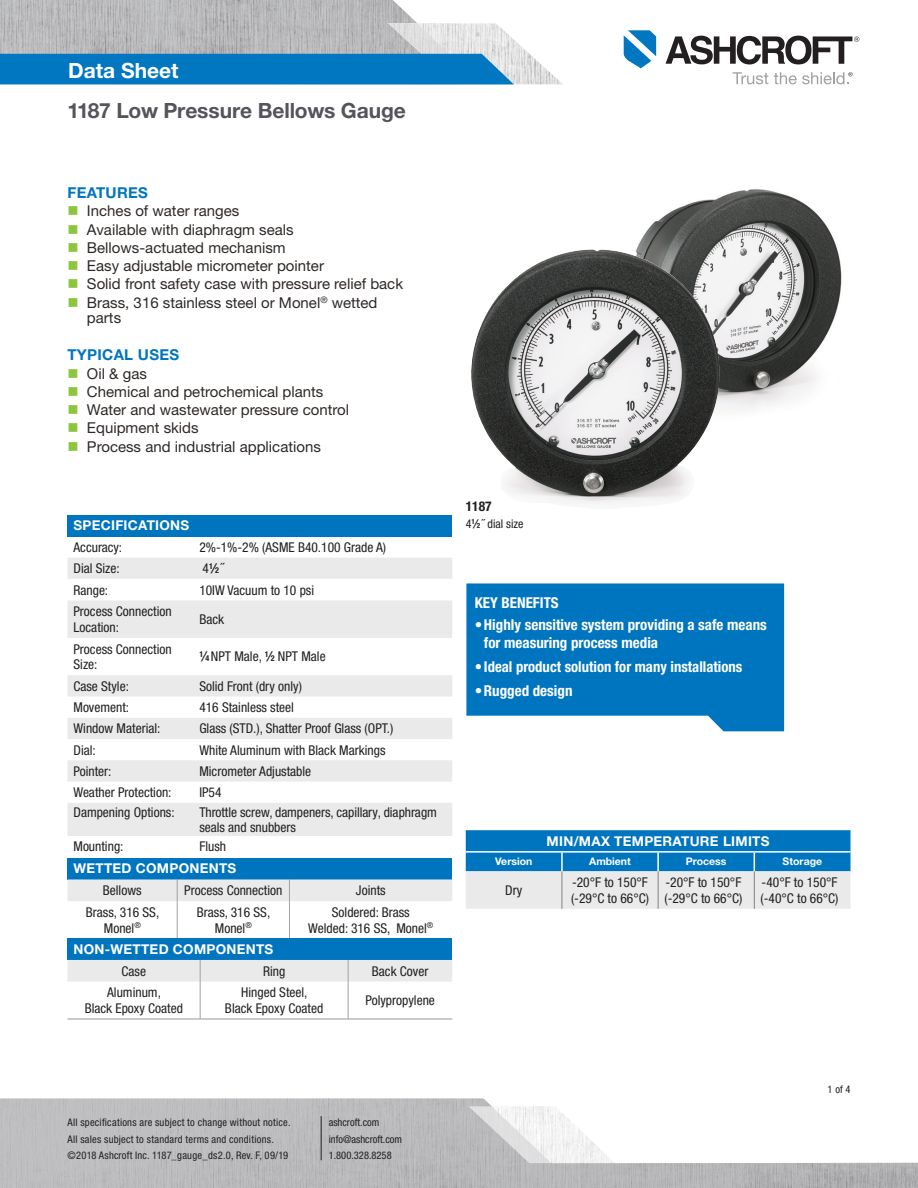
<style>
.page{position:relative;width:918px;height:1188px;background:#fff}
.page>*{position:absolute;margin:0;border:0;box-sizing:border-box;transform-origin:0 0}
.t1{font:700 21px "Helvetica Neue LT Pro";letter-spacing:-.005em;color:#54555a}
.t2{font:700 21px "Helvetica Neue LT Pro";color:#fff}
.t3{font:15px/15px "Helvetica Neue LT Pro";color:#2e2926}
.Key_Benefits{font:700 condensed 15px/18px "Helvetica Neue LT Pro";color:#fff}
.FEATURES_Bullets{font:700 15px "Helvetica Neue LT Pro";letter-spacing:.02em;color:#0075bf}
.FEATURES_Header{font:700 15px "Helvetica Neue LT Pro";letter-spacing:.02em;color:#0075bf}
.TABLE_Body{font:condensed 13.5px/15.8px "Helvetica Neue LT Pro";color:#231f20}
.TABLE_Header{font:700 13.5px "Helvetica Neue LT Pro";letter-spacing:.02em;color:#fff}
.Gauge_code{font:700 condensed 13.5px "Helvetica Neue LT Pro";color:#231f20}
.Gauge_Size{font:condensed 12px "Helvetica Neue LT Pro";color:#231f20}
.t4{font:condensed 10.5px/16.5px "Helvetica Neue LT Pro";letter-spacing:.02em;color:#231f20}
.t5{font:condensed 10.5px/16.5px "Helvetica Neue LT Pro";color:#231f20}
.TABLE_Subhead{font:700 10.5px "Helvetica Neue LT Pro";color:#fff}
.s1{font-weight:700}
.s2{font-weight:700;font-size:8.1px}
.s3{font-weight:700;font-size:7.2px}
</style>
<div class="page">
<svg style="left:0;top:1098px;width:918px;height:90px;fill:#bdbdc0"></svg>
<svg style="left:468px;top:1106px;width:152px;height:57px"></svg>
<hr style="left:4px;top:84px;width:451px;height:1px;background:#ceced0">
<img style="left:0;top:0;width:417px;height:23px">
<svg style="left:732px;top:72px;width:36px;height:12px"></svg>
<svg style="left:624px;top:30px;width:32px;height:38px"></svg>
<svg style="left:666px;top:36px;width:193px;height:28px"></svg>
<svg style="left:0;top:23px;width:562px;height:61px;background:#70a5c5"></svg>
<svg style="left:774px;top:72px;width:79px;height:12px"></svg>
<hr style="left:321px;top:1116px;width:1px;height:44px;background:#231f20">
<img style="left:636px;top:189px;width:206px;height:221px">
<div style="left:68px;top:515px;width:384px;height:21px;background:#0075bf"></div>
<svg style="left:68px;top:558px;width:384px;height:278px;fill:#eaeaeb"></svg>
<div style="left:68px;top:858px;width:384px;height:21px;background:#0075bf"></div>
<div style="left:68px;top:879px;width:384px;height:22px;background:#eaeaeb"></div>
<hr style="left:177px;top:901px;width:1px;height:38px;background:#a1a1a5">
<hr style="left:289px;top:901px;width:1px;height:38px;background:#a1a1a5">
<div style="left:68px;top:938px;width:384px;height:22px;background:#0075bf"></div>
<div style="left:68px;top:960px;width:384px;height:22px;background:#eaeaeb"></div>
<hr style="left:200px;top:982px;width:1px;height:37px;background:#a1a1a5">
<hr style="left:348px;top:982px;width:1px;height:37px;background:#a1a1a5">
<hr style="left:68px;top:1019px;width:132px;height:1px;background:#939598">
<hr style="left:200px;top:1019px;width:148px;height:1px;background:#939598">
<hr style="left:348px;top:1019px;width:104px;height:1px;background:#939598">
<svg style="left:466px;top:583px;width:318px;height:148px;background:#1580c4"></svg>
<svg style="left:466px;top:830px;width:384px;height:79px;background:#76b0d5"></svg>
<hr style="left:562px;top:871px;width:1px;height:38px;background:#808285">
<hr style="left:658px;top:871px;width:1px;height:38px;background:#808285">
<hr style="left:754px;top:871px;width:1px;height:38px;background:#808285">
<img style="left:471px;top:249px;width:248px;height:255px">
<h1 class="t2" style="left:68px;top:57px;width:112px">Data Sheet</h1>
<h1 class="t1" style="left:68px;top:98px;width:340px">1187 Low Pressure Bellows Gauge</h1>
<p class="FEATURES_Header" style="left:68px;top:183px;width:82px">FEATURES</p>
<p class="t3" style="left:87px;top:203px;width:154px">Inches of water ranges</p>
<p class="t3" style="left:87px;top:221px;width:208px">Available with diaphragm seals</p>
<p class="t3" style="left:87px;top:240px;width:200px">Bellows-actuated mechanism</p>
<p class="t3" style="left:87px;top:258px;width:238px">Easy adjustable micrometer pointer</p>
<p class="t3" style="left:87px;top:276px;width:318px">Solid front safety case with pressure relief back</p>
<p class="t3" style="left:87px;top:294px;width:292px">Brass, 316 stainless steel or Monel<sup>®</sup> wetted parts</p>
<p class="FEATURES_Bullets" style="left:68px;top:345px;width:113px">TYPICAL USES</p>
<p class="t3" style="left:87px;top:365px;width:62px">Oil &amp; gas</p>
<p class="t3" style="left:87px;top:384px;width:238px">Chemical and petrochemical plants</p>
<p class="t3" style="left:87px;top:402px;width:264px">Water and wastewater pressure control</p>
<p class="t3" style="left:87px;top:420px;width:113px">Equipment skids</p>
<p class="t3" style="left:87px;top:438px;width:235px">Process and industrial applications</p>
<p class="TABLE_Header" style="left:74px;top:517px;width:117px">SPECIFICATIONS</p>
<p class="TABLE_Body" style="left:74px;top:539px;width:50px">Accuracy:</p>
<p class="TABLE_Body" style="left:199px;top:539px;width:188px">2%-1%-2% (ASME B40.100 Grade A)</p>
<p class="TABLE_Body" style="left:74px;top:560px;width:48px">Dial Size:</p>
<p class="TABLE_Body" style="left:203px;top:560px;width:23px">4<sup>1</sup><span class="s1">⁄</span><span class="s2">2</span> ˝</p>
<p class="TABLE_Body" style="left:74px;top:582px;width:36px">Range:</p>
<p class="TABLE_Body" style="left:199px;top:582px;width:116px">10IW Vacuum to 10 psi</p>
<p class="TABLE_Body" style="left:74px;top:603px;width:100px">Process Connection<br>Location:</p>
<p class="TABLE_Body" style="left:199px;top:611px;width:26px">Back</p>
<p class="TABLE_Body" style="left:74px;top:641px;width:100px">Process Connection<br>Size:</p>
<p class="TABLE_Body" style="left:199px;top:649px;width:128px"><sup>1</sup><span class="s1">⁄</span><span class="s2">4</span> NPT Male, <sup>1</sup><span class="s1">⁄</span><span class="s2">2</span> NPT Male</p>
<p class="TABLE_Body" style="left:74px;top:678px;width:57px">Case Style:</p>
<p class="TABLE_Body" style="left:199px;top:678px;width:104px">Solid Front (dry only)</p>
<p class="TABLE_Body" style="left:74px;top:699px;width:57px">Movement:</p>
<p class="TABLE_Body" style="left:199px;top:699px;width:96px">416 Stainless steel</p>
<p class="TABLE_Body" style="left:74px;top:720px;width:88px">Window Material:</p>
<p class="TABLE_Body" style="left:199px;top:720px;width:196px">Glass (STD.), Shatter Proof Glass (OPT.)</p>
<p class="TABLE_Body" style="left:74px;top:742px;width:24px">Dial:</p>
<p class="TABLE_Body" style="left:199px;top:742px;width:188px">White Aluminum with Black Markings</p>
<p class="TABLE_Body" style="left:74px;top:763px;width:39px">Pointer:</p>
<p class="TABLE_Body" style="left:199px;top:763px;width:113px">Micrometer Adjustable</p>
<p class="TABLE_Body" style="left:74px;top:784px;width:100px">Weather Protection:</p>
<p class="TABLE_Body" style="left:199px;top:784px;width:24px">IP54</p>
<p class="TABLE_Body" style="left:74px;top:804px;width:103px">Dampening Options:</p>
<p class="TABLE_Body" style="left:199px;top:804px;width:239px;line-height:15px">Throttle screw, dampeners, capillary, diaphragm seals and snubbers</p>
<p class="TABLE_Body" style="left:74px;top:839px;width:51px">Mounting:</p>
<p class="TABLE_Body" style="left:199px;top:839px;width:28px">Flush</p>
<p class="TABLE_Header" style="left:74px;top:860px;width:164px">WETTED COMPONENTS</p>
<p class="TABLE_Body" style="left:103px;top:882px;width:40px">Bellows</p>
<p class="TABLE_Body" style="left:184px;top:882px;width:100px">Process Connection</p>
<p class="TABLE_Body" style="left:356px;top:882px;width:31px">Joints</p>
<p class="TABLE_Body" style="left:86px;top:904px;width:75px;text-align:center">Brass, 316 SS,<br>Monel<sup>®</sup></p>
<p class="TABLE_Body" style="left:197px;top:904px;width:75px;text-align:center">Brass, 316 SS,<br>Monel<sup>®</sup></p>
<p class="TABLE_Body" style="left:308px;top:904px;width:127px;text-align:center">Soldered: Brass<br>Welded: 316 SS, Monel<sup>®</sup></p>
<p class="TABLE_Header" style="left:74px;top:941px;width:201px">NON-WETTED COMPONENTS</p>
<p class="TABLE_Body" style="left:122px;top:963px;width:26px">Case</p>
<p class="TABLE_Body" style="left:263px;top:963px;width:24px">Ring</p>
<p class="TABLE_Body" style="left:372px;top:963px;width:58px">Back Cover</p>
<p class="TABLE_Body" style="left:85px;top:984px;width:100px;text-align:center">Aluminum,<br>Black Epoxy Coated</p>
<p class="TABLE_Body" style="left:225px;top:984px;width:100px;text-align:center">Hinged Steel,<br>Black Epoxy Coated</p>
<p class="TABLE_Body" style="left:365px;top:992px;width:71px">Polypropylene</p>
<p class="t4" style="left:68px;top:1114px;width:225px">All specifications are subject to change without notice.<br>All sales subject to standard terms and conditions. ©2018 Ashcroft Inc. 1187_gauge_ds2.0, Rev. F, 09/19</p>
<p class="t5" style="left:329px;top:1114px;width:75px">ashcroft.com info@ashcroft.com<br>1.800.328.8258</p>
<p class="Gauge_code" style="left:466px;top:499px;width:27px">1187</p>
<p class="Gauge_Size" style="left:466px;top:517px;width:59px">4<sup>1</sup><span class="s1">⁄</span><span class="s3">2</span> ˝ dial size</p>
<p class="Key_Benefits" style="left:475px;top:593px;width:85px">KEY BENEFITS</p>
<p class="Key_Benefits" style="left:484px;top:616px;width:284px;text-indent:-9px">•Highly sensitive system providing a safe means for measuring process media</p>
<p class="Key_Benefits" style="left:475px;top:658px;width:269px">•Ideal product solution for many installations</p>
<p class="Key_Benefits" style="left:475px;top:682px;width:99px">•Rugged design</p>
<p class="TABLE_Header" style="left:547px;top:833px;width:224px">MIN/MAX TEMPERATURE LIMITS</p>
<p class="TABLE_Subhead" style="left:495px;top:855px;width:39px">Version</p>
<p class="TABLE_Subhead" style="left:589px;top:855px;width:43px">Ambient</p>
<p class="TABLE_Subhead" style="left:686px;top:855px;width:42px">Process</p>
<p class="TABLE_Subhead" style="left:783px;top:855px;width:41px">Storage</p>
<p class="TABLE_Body" style="left:505px;top:882px;width:19px">Dry</p>
<p class="TABLE_Body" style="left:571px;top:874px;width:79px">-20°F to 150°F (-29°C to 66°C)</p>
<p class="TABLE_Body" style="left:664px;top:874px;width:79px">-20°F to 150°F (-29°C to 66°C)</p>
<p class="TABLE_Body" style="left:761px;top:874px;width:79px">-40°F to 150°F (-40°C to 66°C)</p>
<p class="t4" style="left:828px;top:1081px;width:24px">1 of 4</p>
</div>
